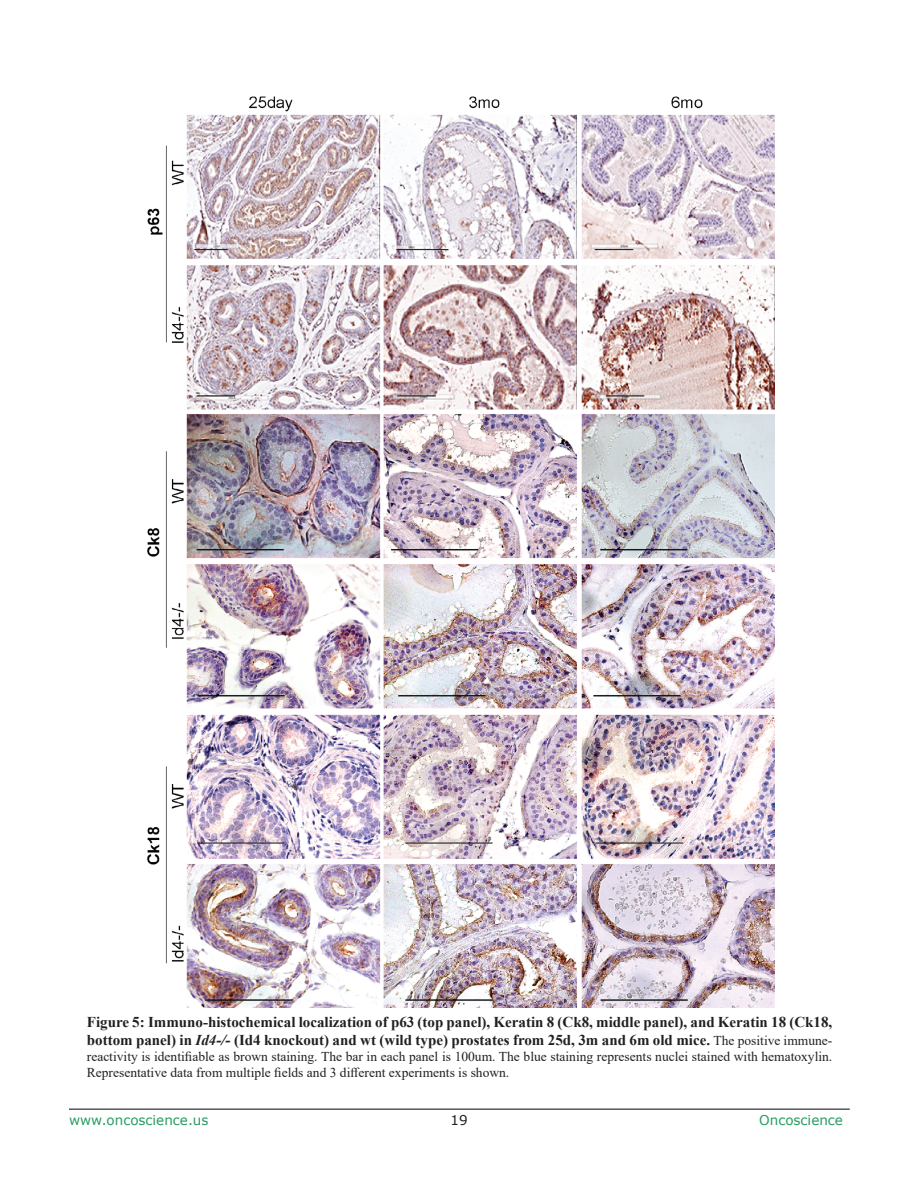
<style>
.page{position:relative;width:918px;height:1188px;background:#fff}
.page>*{position:absolute;margin:0;border:0;box-sizing:border-box;transform-origin:0 0}
.t1{font:700 15px/18px "Times New Roman";color:#221f22}
.t2{font:13.5px/16.2px "Times New Roman";color:#221f22}
.t3{font:13.5px "Verdana";color:#279c60}
.t4{font:13.5px "Verdana";color:#221f22}
.s1{font-style:italic}
.s2{font-weight:400;font-size:13.5px}
</style>
<div class="page">
<hr style="left:69px;top:1109px;width:781px;height:1px;background:#000">
<img style="left:147px;top:96px;width:628px;height:911px">
<p class="t1" style="left:87px;top:1012px;width:747px">Figure 5: Immuno-histochemical localization of p63 (top panel), Keratin 8 (Ck8, middle panel), and Keratin 18 (Ck18, bottom panel) in <span class="s1">Id4-/-</span> (Id4 knockout) and wt (wild type) prostates from 25d, 3m and 6m old mice. <span class="s2">The positive immune-</span></p>
<p class="t2" style="left:87px;top:1048px;width:747px">reactivity is identifiable as brown staining. The bar in each panel is 100um. The blue staining represents nuclei stained with hematoxylin.<br>Representative data from multiple fields and 3 different experiments is shown.</p>
<p class="t3" style="left:69px;top:1111px;width:141px">www.oncoscience.us</p>
<p class="t4" style="left:450px;top:1111px;width:19px">19</p>
<p class="t3" style="left:759px;top:1111px;width:85px">Oncoscience</p>
</div>
